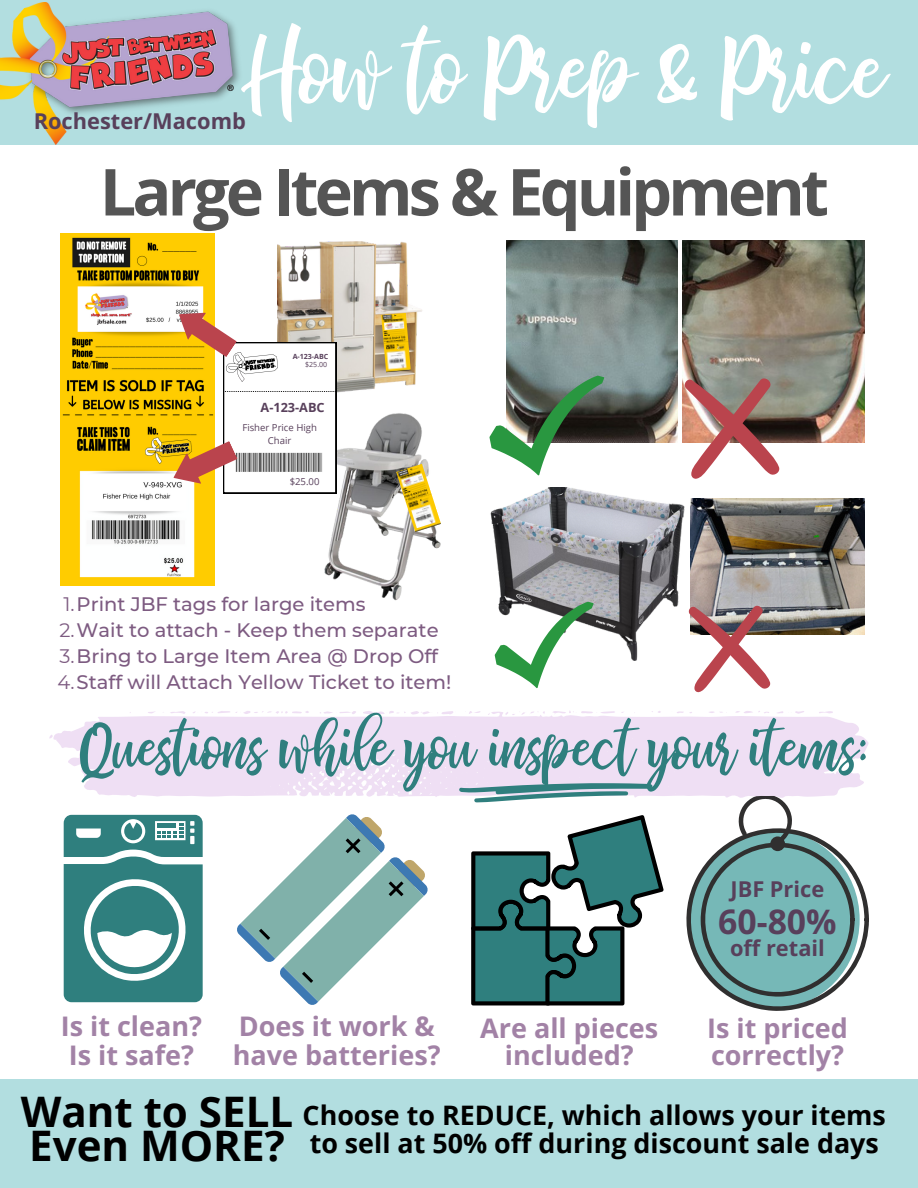
<style>
.page{position:relative;width:918px;height:1188px;background:#fff}
.page>*{position:absolute;margin:0;border:0;box-sizing:border-box;transform-origin:0 0}
.t1{font:86.85px "bhatoshine";color:#fff}
.t2{font:700 64.8px "Open Sans";letter-spacing:-.06em;color:#555}
.t3{font:56.85px "bhatoshine";color:#2f7f7e}
.t4{font:700 42.15px/33.8px "Open Sans";color:#000}
.t5{font:700 33.75px "Open Sans";color:#58405b}
.t6{font:700 27px/29.2px "Open Sans";color:#a282a6}
.t7{font:700 26.85px/28.2px "Open Sans";color:#000}
.t8{font:700 21.9px "Open Sans";color:#58405b}
.t9{font:500 19.5px/25.8px "Montserrat";color:#7d5b81}
.t10{font:700 12.75px "Open Sans";color:#58405b}
.t11{font:9.6px/13.2px "Open Sans";color:#58405b;text-align:center}
.t12{font:700 7.05px "Open Sans";color:#58405b}
.t13{font:7.05px "Open Sans";color:#58405b}
.s1{font-weight:400}
</style>
<div class="page">
<div style="left:0;top:0;width:918px;height:145px;background:#b2dee0"></div>
<svg style="left:686px;top:799px;width:183px;height:212px"></svg>
<div style="left:770px;top:836px;width:15px;height:15px;background:#302f2f;border-radius:50%"></div>
<svg style="left:237px;top:814px;width:191px;height:191px"></svg>
<svg style="left:471px;top:815px;width:193px;height:190px"></svg>
<svg style="left:64px;top:815px;width:139px;height:187px"></svg>
<svg style="left:49px;top:711px;width:820px;height:88px;fill:#efdff4"></svg>
<svg style="left:459px;top:783px;width:193px;height:19px"></svg>
<img style="left:61px;top:234px;width:154px;height:352px">
<img style="left:490px;top:487px;width:195px;height:173px">
<div style="left:0;top:1079px;width:918px;height:109px;background:#b2dee0"></div>
<img style="left:0;top:2px;width:240px;height:143px">
<svg style="left:495px;top:602px;width:99px;height:86px"></svg>
<img style="left:506px;top:240px;width:171px;height:202px">
<img style="left:682px;top:240px;width:183px;height:202px">
<svg style="left:489px;top:376px;width:115px;height:100px"></svg>
<svg style="left:682px;top:375px;width:99px;height:104px"></svg>
<img style="left:690px;top:499px;width:175px;height:136px">
<img style="left:731px;top:564px;width:44px;height:33px">
<svg style="left:688px;top:603px;width:84px;height:90px"></svg>
<img style="left:277px;top:241px;width:145px;height:156px">
<img style="left:314px;top:412px;width:127px;height:189px">
<img style="left:396px;top:464px;width:45px;height:68px">
<svg style="left:166px;top:301px;width:170px;height:192px"></svg>
<img style="left:381px;top:313px;width:30px;height:59px">
<h1 class="t1" style="left:246px;top:6px;width:640px">How to Prep &amp; Price</h1>
<p class="t8" style="left:34px;top:105px;width:214px">Rochester/Macomb</p>
<h2 class="t2" style="left:100px;top:146px;width:731px">Large Items &amp; Equipment</h2>
<p class="t12" style="left:293px;top:352px;width:37px">A-123-ABC</p>
<p class="t13" style="left:305px;top:360px;width:24px">$25.00</p>
<p class="t10" style="left:261px;top:399px;width:66px">A-123-ABC</p>
<p class="t11" style="left:242px;top:420px;width:76px">Fisher Price High<br>Chair</p>
<p class="t11" style="left:290px;top:475px;width:31px">$25.00</p>
<p class="t9" style="left:58px;top:591px;width:395px;text-indent:6px"><span class="s1">1.</span>Print JBF tags for large items<br><span class="s1">2.</span>Wait to attach - Keep them separate <span class="s1">3.</span>Bring to Large Item Area @ Drop Off <span class="s1">4.</span>Staff will Attach Yellow Ticket to item!</p>
<h3 class="t3" style="left:79px;top:705px;width:793px">Questions while you inspect your items:</h3>
<p class="t8" style="left:730px;top:873px;width:95px">JBF Price</p>
<h3 class="t5" style="left:718px;top:898px;width:120px">60-80%</h3>
<p class="t8" style="left:730px;top:932px;width:96px">off retail</p>
<h3 class="t6" style="left:61px;top:1011px;width:143px">Is it clean?<br>Is it safe?</h3>
<h3 class="t6" style="left:233px;top:1011px;width:209px">Does it work &amp; have batteries?</h3>
<h3 class="t6" style="left:480px;top:1014px;width:180px;line-height:27px;text-align:center">Are all pieces included?</h3>
<h3 class="t6" style="left:707px;top:1014px;width:142px;line-height:27.6px">Is it priced correctly?</h3>
<h3 class="t4" style="left:21px;top:1094px;width:274px">Want to SELL<br>Even MORE?</h3>
<h3 class="t7" style="left:303px;top:1100px;width:585px">Choose to REDUCE, which allows your items to sell at 50% off during discount sale days</h3>
</div>
